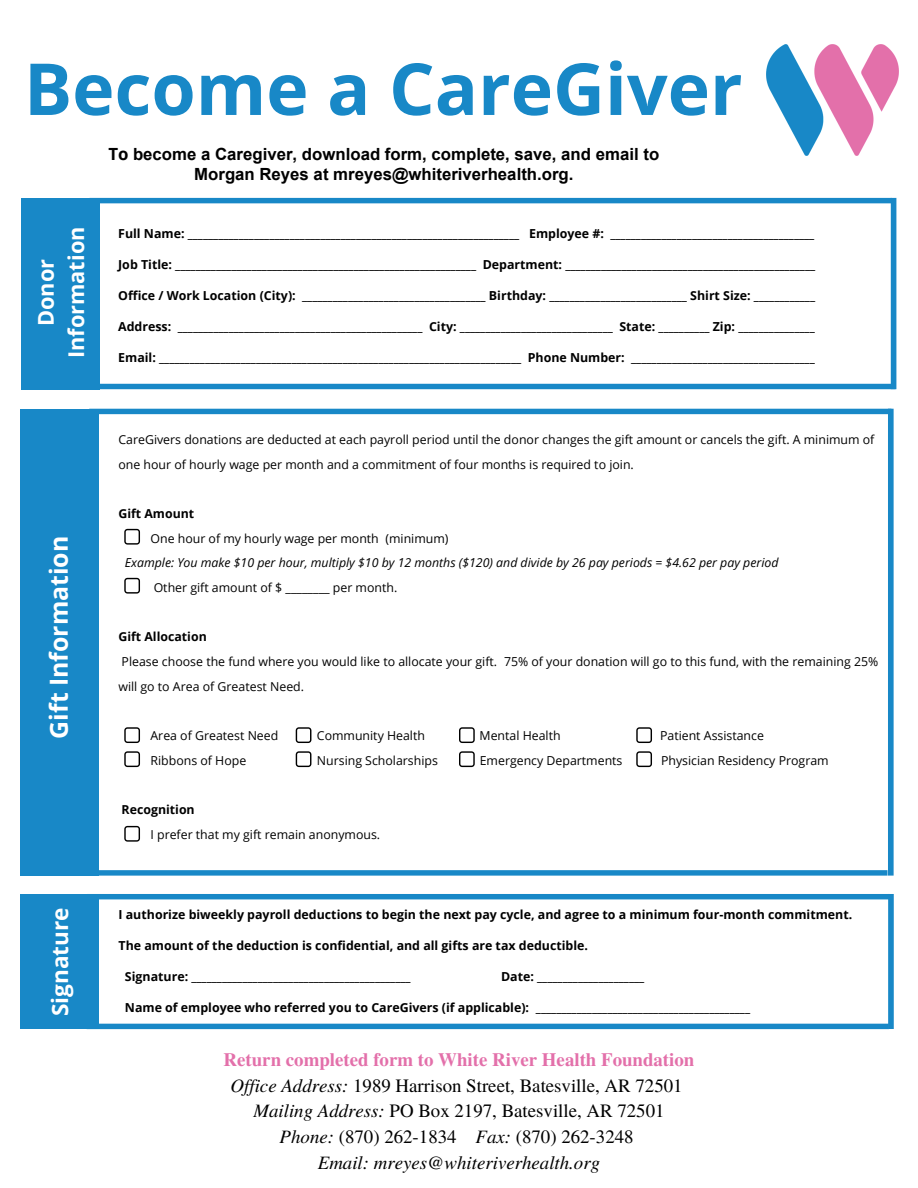
<style>
.page{position:relative;width:918px;height:1188px;background:#fff}
.page>*{position:absolute;margin:0;border:0;box-sizing:border-box;transform-origin:0 0}
.t1{font:700 71.7px "Open Sans";color:#1888c7}
.t2{font:700 24.9px "Open Sans";color:#fff}
.t3{font:700 22.5px "Open Sans";color:#fff}
.t4{font:700 21.75px/30.3px "Open Sans";color:#fff;text-align:center}
.t5{font:18.9px/26px "Te X Gyre Termes";color:#000;text-align:center}
.t6{font:700 16.8px/20.1px "Arial";color:#000;text-align:center}
.t7{font:700 12.45px "Open Sans";color:#000}
.t8{font:12.3px/24.8px "Open Sans";color:#000}
.t9{font:italic 12.3px "Open Sans";color:#000}
.t10{font:700 12.3px "Open Sans";color:#000}
.s1{font-family:"Open Sans"}
.s2{font-weight:700;color:#e370aa}
.s3{font-style:italic}
</style>
<div class="page">
<div style="left:90px;top:198px;width:802px;height:5px;background:#1888c7"></div>
<div style="left:87px;top:1024px;width:802px;height:5px;background:#1888c7"></div>
<img style="left:767px;top:44px;width:132px;height:112px">
<div style="left:85px;top:870px;width:803px;height:6px;background:#1888c7"></div>
<div style="left:87px;top:894px;width:802px;height:5px;background:#1888c7"></div>
<div style="left:93px;top:384px;width:803px;height:5px;background:#1888c7"></div>
<div style="left:89px;top:409px;width:802px;height:5px;background:#1888c7"></div>
<div style="left:22px;top:198px;width:78px;height:191px;background:#1888c7"></div>
<div style="left:20px;top:409px;width:79px;height:467px;background:#1888c7"></div>
<div style="left:20px;top:894px;width:79px;height:135px;background:#1888c7"></div>
<div style="left:891px;top:198px;width:5px;height:191px;background:#1888c7"></div>
<div style="left:888px;top:409px;width:6px;height:467px;background:#1888c7"></div>
<div style="left:888px;top:894px;width:6px;height:135px;background:#1888c7"></div>
<svg style="left:124px;top:529px;width:16px;height:16px"></svg>
<svg style="left:124px;top:578px;width:16px;height:16px"></svg>
<svg style="left:124px;top:727px;width:16px;height:16px"></svg>
<svg style="left:124px;top:751px;width:16px;height:16px"></svg>
<svg style="left:296px;top:727px;width:15px;height:16px"></svg>
<svg style="left:296px;top:751px;width:15px;height:16px"></svg>
<svg style="left:459px;top:727px;width:16px;height:16px"></svg>
<svg style="left:459px;top:751px;width:16px;height:16px"></svg>
<svg style="left:636px;top:727px;width:16px;height:16px"></svg>
<svg style="left:636px;top:751px;width:16px;height:16px"></svg>
<svg style="left:124px;top:826px;width:16px;height:16px"></svg>
<h1 class="t1" style="left:24px;top:38px;width:720px">Become a CareGiver</h1>
<h3 class="t4" style="left:30px;top:358px;width:133px;rotate:-90deg">Donor<br>Information</h3>
<h3 class="t6" style="left:109px;top:144px;width:552px"><span class="s1">To</span> become a Caregiver, download form, complete, save, and email to<br>Morgan Reyes at mreyes@whiteriverhealth.org.</h3>
<p class="t7" style="left:118px;top:224px;width:698px">Full Name: _________________________________________________________________ Employee #: ________________________________________</p>
<p class="t7" style="left:118px;top:255px;width:698px">Job Title: ___________________________________________________________ Department: _________________________________________________</p>
<p class="t7" style="left:118px;top:286px;width:698px">Office / Work Location (City): ____________________________________ Birthday: ___________________________ Shirt Size: ____________</p>
<p class="t7" style="left:118px;top:317px;width:698px">Address: ________________________________________________ City: ______________________________ State: __________ Zip: _______________</p>
<p class="t7" style="left:118px;top:348px;width:698px">Email: _______________________________________________________________________ Phone Number: ____________________________________</p>
<h2 class="t2" style="left:41px;top:739px;width:204px;rotate:-90deg">Gift Information</h2>
<h3 class="t3" style="left:44px;top:1016px;width:110px;rotate:-90deg">Signature</h3>
<p class="t8" style="left:118px;top:427px;width:757px">CareGivers donations are deducted at each payroll period until the donor changes the gift amount or cancels the gift. A minimum of one hour of hourly wage per month and a commitment of four months is required to join.</p>
<p class="t10" style="left:118px;top:505px;width:77px">Gift Amount</p>
<p class="t8" style="left:151px;top:525px;width:300px">One hour of my hourly wage per month (minimum)</p>
<p class="t9" style="left:125px;top:554px;width:655px">Example: You make $10 per hour, multiply $10 by 12 months ($120) and divide by 26 pay periods = $4.62 per pay period</p>
<p class="t8" style="left:154px;top:575px;width:245px">Other gift amount of $ ________ per month.</p>
<p class="t10" style="left:118px;top:628px;width:90px">Gift Allocation</p>
<p class="t8" style="left:118px;top:649px;width:761px">Please choose the fund where you would like to allocate your gift. 75% of your donation will go to this fund, with the remaining 25% will go to Area of Greatest Need.</p>
<p class="t8" style="left:151px;top:723px;width:129px">Area of Greatest Need</p>
<p class="t8" style="left:317px;top:723px;width:110px">Community Health</p>
<p class="t8" style="left:480px;top:723px;width:83px">Mental Health</p>
<p class="t8" style="left:660px;top:723px;width:105px">Patient Assistance</p>
<p class="t8" style="left:150px;top:748px;width:97px">Ribbons of Hope</p>
<p class="t8" style="left:317px;top:748px;width:123px">Nursing Scholarships</p>
<p class="t8" style="left:480px;top:748px;width:144px">Emergency Departments</p>
<p class="t8" style="left:661px;top:748px;width:169px">Physician Residency Program</p>
<p class="t10" style="left:122px;top:801px;width:75px">Recognition</p>
<p class="t8" style="left:151px;top:822px;width:231px">I prefer that my gift remain anonymous.</p>
<p class="t7" style="left:119px;top:906px;width:735px">I authorize biweekly payroll deductions to begin the next pay cycle, and agree to a minimum four-month commitment.</p>
<p class="t7" style="left:119px;top:937px;width:471px">The amount of the deduction is confidential, and all gifts are tax deductible.</p>
<p class="t7" style="left:125px;top:968px;width:287px">Signature: ___________________________________________</p>
<p class="t7" style="left:501px;top:968px;width:145px">Date: _____________________</p>
<p class="t7" style="left:125px;top:999px;width:627px">Name of employee who referred you to CareGivers (if applicable): __________________________________________</p>
<p class="t5" style="left:224px;top:1045px;width:472px"><span class="s2">Return completed form to White River Health Foundation </span><span class="s3">Office Address:</span> 1989 Harrison Street, Batesville, AR 72501<br><span class="s3">Mailing Address:</span> PO Box 2197, Batesville, AR 72501<br><span class="s3">Phone:</span> (870) 262-1834 <span class="s3">Fax:</span> (870) 262-3248<br><span class="s3">Email: mreyes@whiteriverhealth.org</span></p>
</div>
